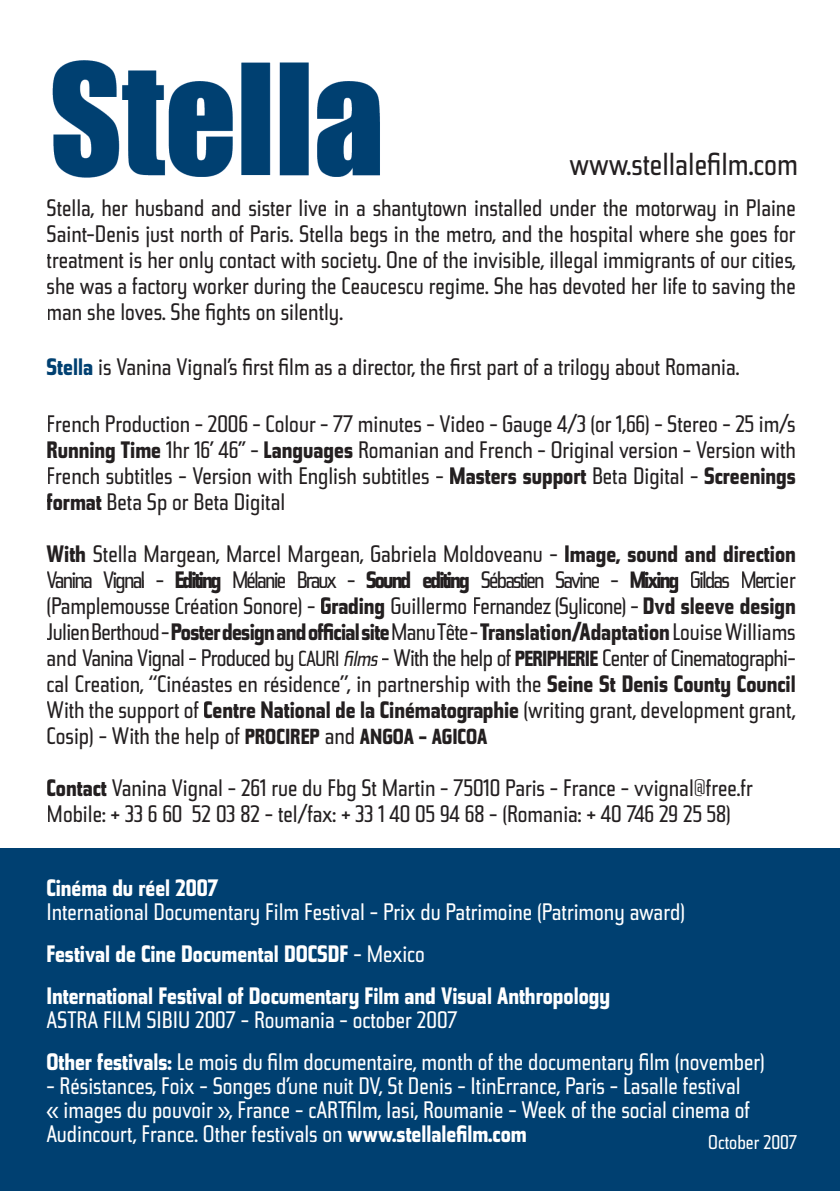
<style>
.page{position:relative;width:840px;height:1191px;background:#fff}
.page>*{position:absolute;margin:0;border:0;box-sizing:border-box;transform-origin:0 0}
.t1{font:expanded 32px "Tasse";color:#231f20}
.t2{font:expanded 24px/26px "Tasse";color:#231f20;text-align:justify}
.t3{font:expanded 24px/24px "Tasse";color:#fff}
.t4{font:700 expanded 24px/42px "Tasse";color:#fff}
.t5{font:expanded 20px "Tasse";color:#fff}
.s1{font-weight:700;color:#004071}
.s2{font-weight:700}
.s3{font-size:22px}
.s4{font-style:italic;font-size:22px}
.s5{font-weight:700;font-size:22px}
.s6{font-weight:400}
</style>
<div class="page">
<div style="left:0;top:848px;width:839px;height:343px;background:#004071"></div>
<img style="left:52px;top:60px;width:328px;height:118px">
<h1 class="t1" style="left:569px;top:147px;width:230px">www.stellalefilm.com</h1>
<p class="t2" style="left:47px;top:195px;width:750px">Stella, her husband and sister live in a shantytown installed under the motorway in Plaine Saint-Denis just north of Paris. Stella begs in the metro, and the hospital where she goes for treatment is her only contact with society. One of the invisible, illegal immigrants of our cities, she was a factory worker during the Ceaucescu regime. She has devoted her life to saving the man she loves. She fights on silently.</p>
<p class="t2" style="left:47px;top:354px;width:694px"><span class="s1">Stella</span> is Vanina Vignal’s first film as a director, the first part of a trilogy about Romania.</p>
<p class="t2" style="left:47px;top:411px;width:750px">French Production - 2006 - Colour - 77 minutes - Video - Gauge 4/3 (or 1,66) - Stereo - 25 im/s <span class="s2">Running Time</span> 1hr 16’ 46’’ - <span class="s2">Languages</span> Romanian and French - Original version - Version with French subtitles - Version with English subtitles - <span class="s2">Masters support</span> Beta Digital - <span class="s2">Screenings format</span> Beta Sp or Beta Digital</p>
<p class="t2" style="left:47px;top:541px;width:750px"><span class="s2">With</span> Stella Margean, Marcel Margean, Gabriela Moldoveanu - <span class="s2">Image, sound and direction </span>Vanina Vignal - <span class="s2">Editing</span> Mélanie Braux - <span class="s2">Sound editing</span> Sébastien Savine - <span class="s2">Mixing</span> Gildas Mercier (Pamplemousse Création Sonore) - <span class="s2">Grading</span> Guillermo Fernandez (Sylicone) - <span class="s2">Dvd sleeve design </span>Julien Berthoud - <span class="s2">Poster design and official site</span> Manu Tête -<span class="s2">Translation/Adaptation</span>Louise Williams and Vanina Vignal - Produced by <span class="s3">CAURI</span> <span class="s4">films</span>- With the help of <span class="s5">PERIPHERIE</span> Center of Cinematographi&shy;cal Creation, “Cinéastes en résidence”, in partnership with the <span class="s2">Seine St Denis County Council </span>With the support of <span class="s2">Centre National de la Cinématographie</span> (writing grant, development grant, Cosip) - With the help of <span class="s5">PROCIREP</span> and <span class="s5">ANGOA - AGICOA</span></p>
<p class="t2" style="left:47px;top:775px;width:707px"><span class="s2">Contact</span> Vanina Vignal - 261 rue du Fbg St Martin - 75010 Paris - France - vvignal@free.fr<br>Mobile: + 33 6 60 52 03 82 - tel/fax: + 33 1 40 05 94 68 - (Romania: + 40 746 29 25 58)</p>
<p class="t4" style="left:46px;top:866px;width:173px">Cinéma du réel 2007</p>
<p class="t4" style="left:46px;top:890px;width:639px"><span class="s6">International Documentary Film Festival - Prix du Patrimoine (Patrimony award)<br></span>Festival de Cine Documental DOCSDF <span class="s6">- Mexico<br></span>International Festival of Documentary Film and Visual Anthropology</p>
<p class="t3" style="left:46px;top:999px;width:719px;line-height:42px">ASTRA FILM SIBIU 2007 - Roumania - october 2007<br><span class="s2">Other festivals:</span> Le mois du film documentaire, month of the documentary film (november)</p>
<p class="t3" style="left:46px;top:1074px;width:704px">- Résistances, Foix - Songes d’une nuit DV, St Denis - ItinErrance, Paris - Lasalle festival « images du pouvoir », France - cARTfilm, Iasi, Roumanie - Week of the social cinema of<br>Audincourt, France. Other festivals on <span class="s2">www.stellalefilm.com</span></p>
<p class="t5" style="left:708px;top:1131px;width:91px">October 2007</p>
</div>
